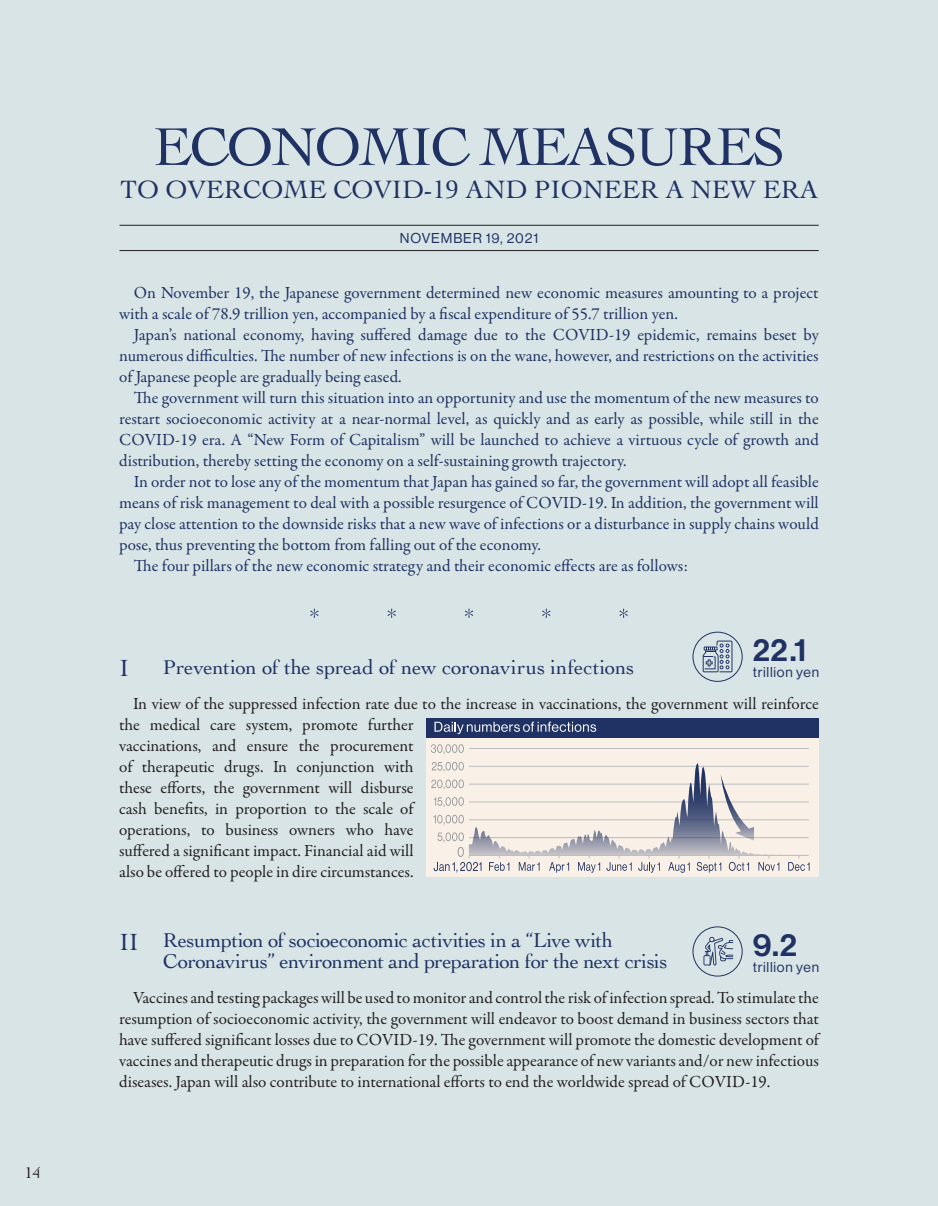
<style>
.page{position:relative;width:938px;height:1206px;background:#fff}
.page>*{position:absolute;margin:0;border:0;box-sizing:border-box;transform-origin:0 0}
.t1{font:56px "Cochin";letter-spacing:-.04em;color:#203263}
.t2{font:31.5px "N Haas Grotesk DS Std 65 Md";color:#203263}
.t3{font:26.25px "Cochin";color:#203263}
.t4{font:24.5px "Cochin";color:#203263}
.t5{font:21px/21px "Cochin";letter-spacing:-.02em;color:#203263}
.t6{font:17.15px/21px "Garamond Premr Pro";color:#203263;text-align:justify}
.t7{font:17.15px/21px "Garamond Premr Pro";letter-spacing:-.005em;color:#231f20}
.t8{font:16.1px "Cochin";color:#231f20}
.t9{font:14px "N Haas Grotesk DS Std 55 Rg";letter-spacing:.055em;color:#203263}
</style>
<div class="page">
<div style="left:0;top:0;width:938px;height:1205px;background:#d8e4e5"></div>
<svg style="left:310px;top:608px;width:317px;height:9px"></svg>
<hr style="left:119px;top:225px;width:699px;height:1px;background:#231f20">
<hr style="left:119px;top:250px;width:699px;height:1px;background:#231f20">
<div style="left:692px;top:926px;width:50px;height:50px;border:1px solid #203263;border-radius:50%"></div>
<div style="left:692px;top:631px;width:50px;height:50px;border:1px solid #203263;border-radius:50%"></div>
<svg style="left:702px;top:640px;width:30px;height:32px"></svg>
<svg style="left:703px;top:936px;width:30px;height:29px"></svg>
<div style="left:426px;top:728px;width:393px;height:148px;background:#f9f0e7"></div>
<svg style="left:431px;top:744px;width:33px;height:10px"></svg>
<hr style="left:469px;top:748px;width:339px;height:1px;background:#bcbdc0">
<div style="left:426px;top:718px;width:393px;height:19px;background:#203263"></div>
<svg style="left:434px;top:721px;width:162px;height:13px"></svg>
<svg style="left:431px;top:762px;width:378px;height:110px"></svg>
<hr style="left:469px;top:855px;width:339px;height:1px;background:#bcbdc0">
<p class="t8" style="left:25px;top:1162px;width:18px">14</p>
<p class="t1" style="left:153px;top:109px;width:633px">ECONOMIC MEASURES</p>
<p class="t3" style="left:120px;top:172px;width:699px">TO OVERCOME COVID-19 AND PIONEER A NEW ERA</p>
<p class="t9" style="left:400px;top:230px;width:140px">NOVEMBER 19, 2021</p>
<p class="t6" style="left:119px;top:282px;width:701px;text-indent:15px">On November 19, the Japanese government determined new economic measures amounting to a project with a scale of 78.9 trillion yen, accompanied by a fiscal expenditure of 55.7 trillion yen.</p>
<p class="t6" style="left:119px;top:324px;width:701px;text-indent:15px">Japan’s national economy, having suffered damage due to the COVID-19 epidemic, remains beset by numerous difficulties. The number of new infections is on the wane, however, and restrictions on the activities of Japanese people are gradually being eased.</p>
<p class="t6" style="left:119px;top:387px;width:701px;text-indent:15px">The government will turn this situation into an opportunity and use the momentum of the new measures to restart socioeconomic activity at a near-normal level, as quickly and as early as possible, while still in the COVID-19 era. A “New Form of Capitalism” will be launched to achieve a virtuous cycle of growth and distribution, thereby setting the economy on a self-sustaining growth trajectory.</p>
<p class="t6" style="left:119px;top:471px;width:701px;text-indent:15px">In order not to lose any of the momentum that Japan has gained so far, the government will adopt all feasible means of risk management to deal with a possible resurgence of COVID-19. In addition, the government will pay close attention to the downside risks that a new wave of infections or a disturbance in supply chains would pose, thus preventing the bottom from falling out of the economy.</p>
<p class="t6" style="left:134px;top:555px;width:555px">The four pillars of the new economic strategy and their economic effects are as follows:</p>
<p class="t4" style="left:119px;top:651px;width:11px">Ⅰ</p>
<p class="t5" style="left:163px;top:656px;width:473px">Prevention of the spread of new coronavirus infections</p>
<p class="t2" style="left:753px;top:631px;width:55px">22.1</p>
<p class="t9" style="left:753px;top:664px;width:68px">trillion yen</p>
<p class="t7" style="left:119px;top:693px;width:701px;text-indent:14px">In view of the suppressed infection rate due to the increase in vaccinations, the government will reinforce the medical care system, promote further<br>vaccinations, and ensure the procurement<br>of therapeutic drugs. In conjunction with<br>these efforts, the government will disburse<br>cash benefits, in proportion to the scale of<br>operations, to business owners who have<br>suffered a significant impact. Financial aid will<br>also be offered to people in dire circumstances.</p>
<p class="t4" style="left:119px;top:925px;width:21px">Ⅱ</p>
<p class="t5" style="left:163px;top:928px;width:506px">Resumption of socioeconomic activities in a “Live with<br>Coronavirus” environment and preparation for the next crisis</p>
<p class="t2" style="left:753px;top:926px;width:46px">9.2</p>
<p class="t9" style="left:753px;top:959px;width:68px">trillion yen</p>
<p class="t7" style="left:119px;top:987px;width:701px;text-align:justify;text-indent:14px">Vaccines and testing packages will be used to monitor and control the risk of infection spread. To stimulate the resumption of socioeconomic activity, the government will endeavor to boost demand in business sectors that have suffered significant losses due to COVID-19. The government will promote the domestic development of vaccines and therapeutic drugs in preparation for the possible appearance of new variants and/or new infectious diseases. Japan will also contribute to international efforts to end the worldwide spread of COVID-19.</p>
</div>
